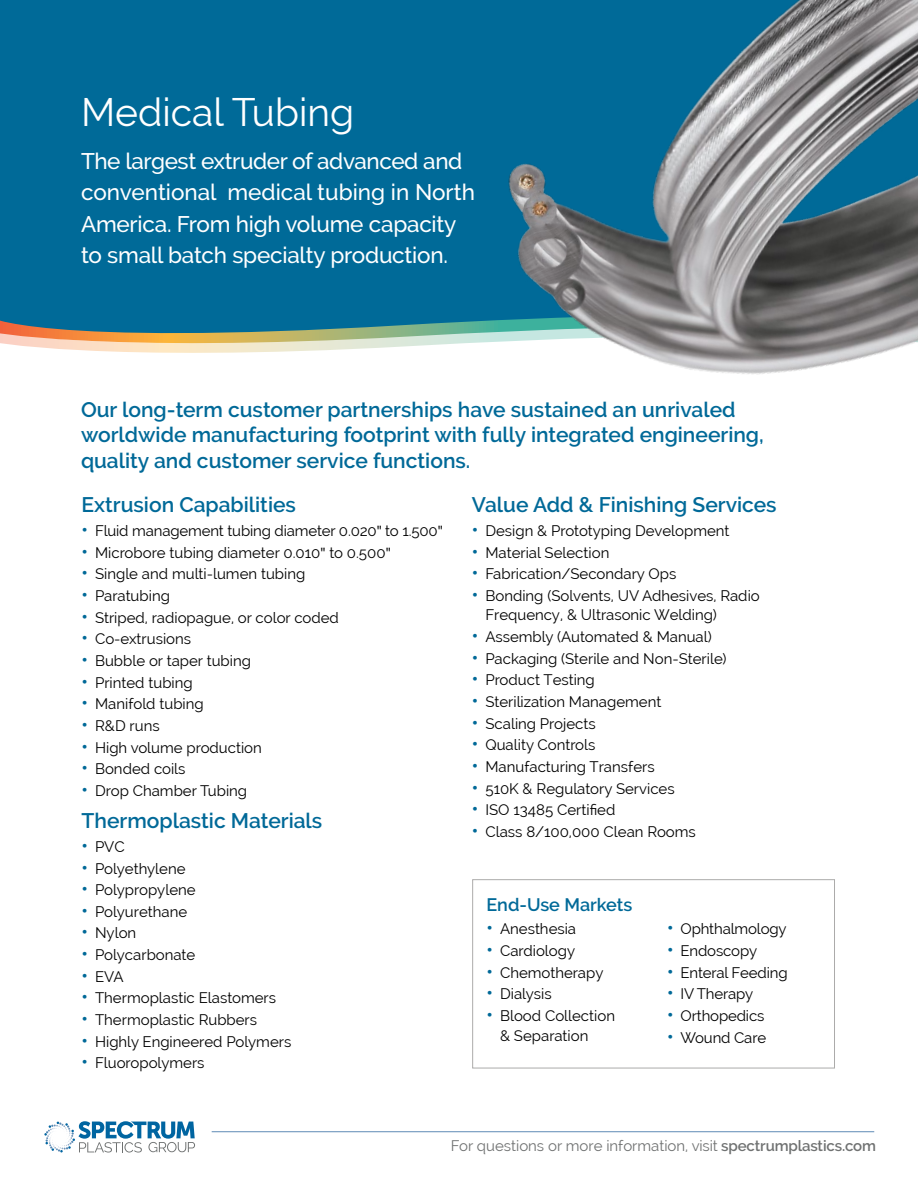
<style>
.page{position:relative;width:918px;height:1188px;background:#fff}
.page>*{position:absolute;margin:0;border:0;box-sizing:border-box;transform-origin:0 0}
.t1{font:39px "Raleway";color:#fff}
.t2{font:500 22.5px/31.5px "Raleway";letter-spacing:-.01em;color:#fff}
.t3{font:600 21px/25.2px "Raleway";color:#006998}
.t4{font:600 18px "Raleway";color:#006998}
.t5{font:15px/19.5px "Raleway";color:#000}
.t6{font:15px "Raleway";color:#707272}
.s1{font-weight:700;font-size:18px;color:#006998}
.s2{font-family:"Myriad Pro"}
.s3{font-weight:600}
</style>
<div class="page">
<hr style="left:212px;top:1131px;width:662px;height:1px;background:#5e8ab5">
<svg style="left:44px;top:1121px;width:151px;height:32px"></svg>
<div style="left:0;top:0;width:370px;height:304px;background:#006a98"></div>
<svg style="left:0;top:304px;width:370px;height:49px;background:#6c9597"></svg>
<img style="left:370px;top:0;width:548px;height:375px">
<div style="left:472px;top:879px;width:363px;height:189px;border:1px solid #acabaa"></div>
<h1 class="t1" style="left:81px;top:90px;width:275px">Medical Tubing</h1>
<h2 class="t2" style="left:81px;top:145px;width:396px">The largest extruder of advanced and conventional medical tubing in North America. From high volume capacity to small batch specialty production.</h2>
<h3 class="t3" style="left:81px;top:397px;width:684px">Our long-term customer partnerships have sustained an unrivaled worldwide manufacturing footprint with fully integrated engineering, quality and customer service functions.</h3>
<h3 class="t3" style="left:82px;top:492px;width:216px">Extrusion Capabilities</h3>
<p class="t5" style="left:82px;top:521px;width:363px"><span class="s1">•</span> Fluid management tubing diameter 0.020<span class="s2">"</span> to 1.500<span class="s2">"</span></p>
<p class="t5" style="left:82px;top:543px;width:311px"><span class="s1">•</span> Microbore tubing diameter 0.010<span class="s2">"</span> to 0.500<span class="s2">"</span></p>
<p class="t5" style="left:82px;top:564px;width:225px"><span class="s1">•</span> Single and multi-lumen tubing</p>
<p class="t5" style="left:82px;top:586px;width:90px"><span class="s1">•</span> Paratubing</p>
<p class="t5" style="left:82px;top:608px;width:259px"><span class="s1">•</span> Striped, radiopague, or color coded</p>
<p class="t5" style="left:82px;top:629px;width:111px"><span class="s1">•</span> Co-extrusions</p>
<p class="t5" style="left:82px;top:651px;width:171px"><span class="s1">•</span> Bubble or taper tubing</p>
<p class="t5" style="left:82px;top:673px;width:113px"><span class="s1">•</span> Printed tubing</p>
<p class="t5" style="left:82px;top:694px;width:124px"><span class="s1">•</span> Manifold tubing</p>
<p class="t5" style="left:82px;top:716px;width:80px"><span class="s1">•</span> R&amp;D runs</p>
<p class="t5" style="left:82px;top:738px;width:182px"><span class="s1">•</span> High volume production</p>
<p class="t5" style="left:82px;top:759px;width:106px"><span class="s1">•</span> Bonded coils</p>
<p class="t5" style="left:82px;top:781px;width:167px"><span class="s1">•</span> Drop Chamber Tubing</p>
<h3 class="t3" style="left:82px;top:808px;width:242px">Thermoplastic Materials</h3>
<p class="t5" style="left:82px;top:837px;width:45px"><span class="s1">•</span> PVC</p>
<p class="t5" style="left:82px;top:858px;width:106px"><span class="s1">•</span> Polyethylene</p>
<p class="t5" style="left:82px;top:880px;width:116px"><span class="s1">•</span> Polypropylene</p>
<p class="t5" style="left:82px;top:902px;width:107px"><span class="s1">•</span> Polyurethane</p>
<p class="t5" style="left:82px;top:923px;width:56px"><span class="s1">•</span> Nylon</p>
<p class="t5" style="left:82px;top:945px;width:115px"><span class="s1">•</span> Polycarbonate</p>
<p class="t5" style="left:82px;top:967px;width:44px"><span class="s1">•</span> EVA</p>
<p class="t5" style="left:82px;top:988px;width:196px"><span class="s1">•</span> Thermoplastic Elastomers</p>
<p class="t5" style="left:82px;top:1010px;width:177px"><span class="s1">•</span> Thermoplastic Rubbers</p>
<p class="t5" style="left:82px;top:1032px;width:211px"><span class="s1">•</span> Highly Engineered Polymers</p>
<p class="t5" style="left:82px;top:1053px;width:124px"><span class="s1">•</span> Fluoropolymers</p>
<h3 class="t3" style="left:472px;top:492px;width:306px">Value Add &amp; Finishing Services</h3>
<p class="t5" style="left:472px;top:521px;width:259px"><span class="s1">•</span> Design &amp; Prototyping Development</p>
<p class="t5" style="left:472px;top:543px;width:139px"><span class="s1">•</span> Material Selection</p>
<p class="t5" style="left:472px;top:564px;width:206px"><span class="s1">•</span> Fabrication/Secondary Ops</p>
<p class="t5" style="left:485px;top:586px;width:276px;text-indent:-14px"><span class="s1">•</span> Bonding (Solvents, UV Adhesives, Radio<br>Frequency, &amp; Ultrasonic Welding)</p>
<p class="t5" style="left:472px;top:627px;width:242px"><span class="s1">•</span> Assembly (Automated &amp; Manual)</p>
<p class="t5" style="left:472px;top:649px;width:256px"><span class="s1">•</span> Packaging (Sterile and Non-Sterile)</p>
<p class="t5" style="left:472px;top:670px;width:124px"><span class="s1">•</span> Product Testing</p>
<p class="t5" style="left:472px;top:692px;width:191px"><span class="s1">•</span> Sterilization Management</p>
<p class="t5" style="left:472px;top:714px;width:125px"><span class="s1">•</span> Scaling Projects</p>
<p class="t5" style="left:472px;top:735px;width:125px"><span class="s1">•</span> Quality Controls</p>
<p class="t5" style="left:472px;top:757px;width:184px"><span class="s1">•</span> Manufacturing Transfers</p>
<p class="t5" style="left:472px;top:779px;width:204px"><span class="s1">•</span> 510K &amp; Regulatory Services</p>
<p class="t5" style="left:472px;top:800px;width:145px"><span class="s1">•</span> ISO 13485 Certified</p>
<p class="t5" style="left:472px;top:822px;width:226px"><span class="s1">•</span> Class 8/100,000 Clean Rooms</p>
<p class="t4" style="left:487px;top:894px;width:147px">End-Use Markets</p>
<p class="t5" style="left:487px;top:919px;width:91px"><span class="s1">•</span> Anesthesia</p>
<p class="t5" style="left:487px;top:941px;width:90px"><span class="s1">•</span> Cardiology</p>
<p class="t5" style="left:487px;top:963px;width:119px"><span class="s1">•</span> Chemotherapy</p>
<p class="t5" style="left:487px;top:984px;width:67px"><span class="s1">•</span> Dialysis</p>
<p class="t5" style="left:500px;top:1006px;width:117px;text-indent:-14px"><span class="s1">•</span> Blood Collection &amp; Separation</p>
<p class="t5" style="left:667px;top:919px;width:121px"><span class="s1">•</span> Ophthalmology</p>
<p class="t5" style="left:667px;top:941px;width:92px"><span class="s1">•</span> Endoscopy</p>
<p class="t5" style="left:667px;top:963px;width:122px"><span class="s1">•</span> Enteral Feeding</p>
<p class="t5" style="left:667px;top:984px;width:88px"><span class="s1">•</span> IV Therapy</p>
<p class="t5" style="left:667px;top:1006px;width:99px"><span class="s1">•</span> Orthopedics</p>
<p class="t5" style="left:667px;top:1028px;width:101px"><span class="s1">•</span> Wound Care</p>
<p class="t6" style="left:451px;top:1137px;width:427px">For questions or more information, visit <span class="s3">spectrumplastics.com</span></p>
</div>
